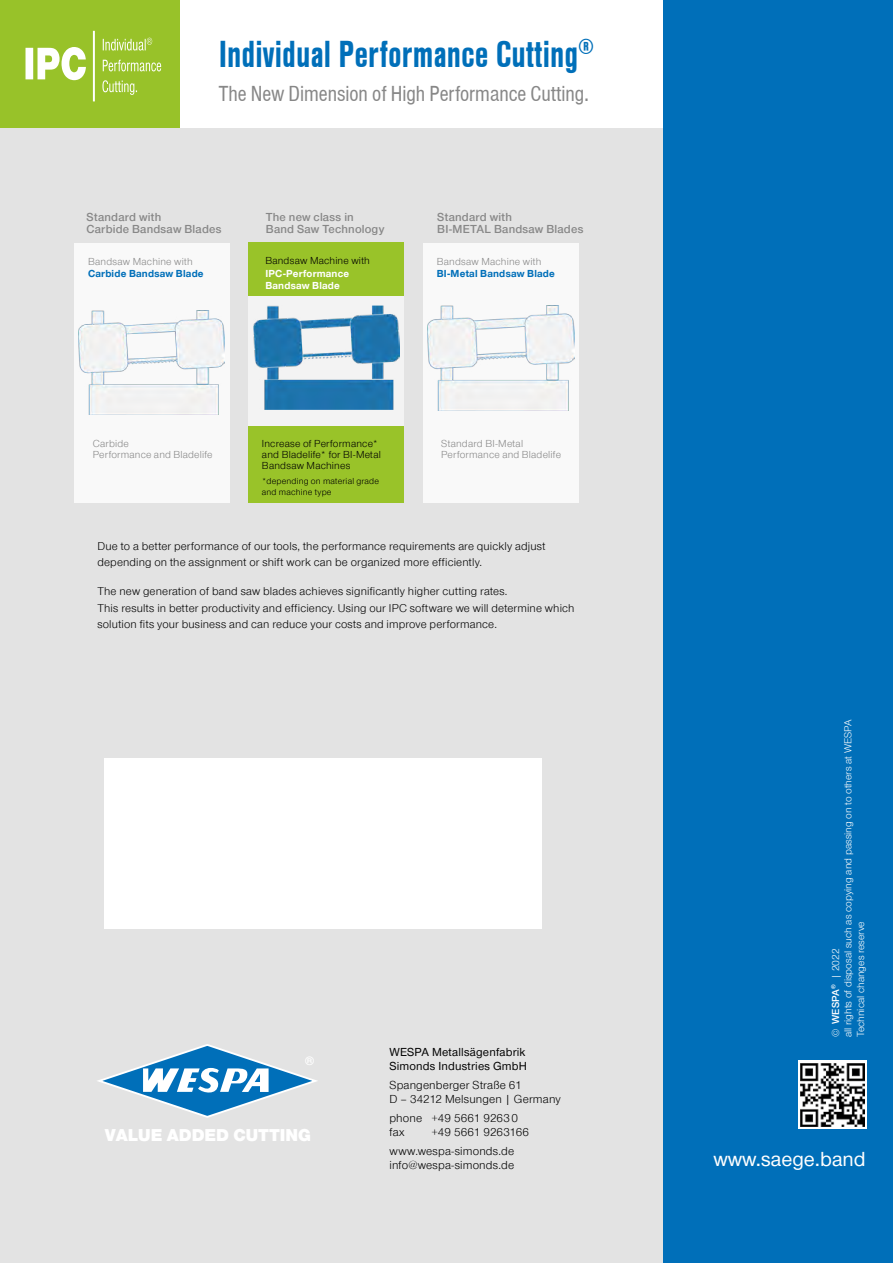
<style>
.page{position:relative;width:893px;height:1263px;background:#fff}
.page>*{position:absolute;margin:0;border:0;box-sizing:border-box;transform-origin:0 0}
.t1{font:700 condensed 39px "Nimbus Sans T";color:#006fb9}
.t2{font:condensed 22.5px "Nimbus Sans T";color:#878787}
.t3{font:500 21px "Nimbus Sans Novus T";color:#fff}
.t4{font:900 17.7px "Nimbus Sans Novus T";color:#fff}
.t5{font:500 15px "Nimbus Sans Novus T";color:#fff}
.t6{font:12px/14.4px "Nimbus Sans Novus T";letter-spacing:.01em;color:#000}
.t7{font:600 12px/11.9px "Nimbus Sans Novus T";letter-spacing:.015em;color:#878787}
.t8{font:500 12px/14.4px "Nimbus Sans Novus T";letter-spacing:.015em;color:#000}
.t9{font:11.7px/16.5px "Nimbus Sans Novus T";letter-spacing:.015em;color:#000}
.t10{font:10.5px/12.6px "Nimbus Sans Novus T";color:#fff}
.t11{font:10.5px/10.9px "Nimbus Sans Novus T";letter-spacing:.02em;color:#878787}
.t12{font:10.5px/10.9px "Nimbus Sans Novus T";letter-spacing:.02em;color:#000}
.t13{font:700 10.5px "Nimbus Sans Novus T";letter-spacing:.02em;color:#006fb9}
.t14{font:700 10.5px/12.6px "Nimbus Sans Novus T";letter-spacing:.02em;color:#fff}
.t15{font:9px/10.5px "Nimbus Sans Novus T";letter-spacing:.02em;color:#000}
.s1{font-weight:600}
</style>
<div class="page">
<div style="left:0;top:0;width:687px;height:1263px;background:#e3e3e3"></div>
<div style="left:0;top:0;width:181px;height:128px;background:#98c229"></div>
<div style="left:181px;top:0;width:489px;height:128px;background:#fff"></div>
<hr style="left:93px;top:31px;width:2px;height:70px;background:#fff">
<svg style="left:102px;top:80px;width:35px;height:15px"></svg>
<svg style="left:103px;top:60px;width:58px;height:11px"></svg>
<svg style="left:103px;top:38px;width:49px;height:13px"></svg>
<svg style="left:26px;top:47px;width:60px;height:33px"></svg>
<div style="left:104px;top:758px;width:438px;height:170px;background:#fff"></div>
<div style="left:663px;top:0;width:230px;height:1263px;background:#006fb9"></div>
<svg style="left:798px;top:1061px;width:68px;height:68px"></svg>
<img style="left:800px;top:1063px;width:64px;height:64px">
<svg style="left:97px;top:1044px;width:220px;height:74px"></svg>
<div style="left:75px;top:243px;width:155px;height:260px;background:#fff"></div>
<img style="left:79px;top:310px;width:146px;height:104px">
<div style="left:248px;top:243px;width:156px;height:260px;background:#f3f3f3"></div>
<div style="left:248px;top:243px;width:156px;height:53px;background:#99c329"></div>
<div style="left:248px;top:426px;width:156px;height:76px;background:#99c329"></div>
<img style="left:254px;top:305px;width:146px;height:105px">
<div style="left:423px;top:243px;width:155px;height:260px;background:#fff"></div>
<img style="left:428px;top:306px;width:146px;height:104px">
<h1 class="t1" style="left:219px;top:31px;width:377px">Individual Performance Cutting<sup>®</sup></h1>
<h2 class="t2" style="left:219px;top:80px;width:371px">The New Dimension of High Performance Cutting.</h2>
<p class="t7" style="left:87px;top:211px;width:136px">Standard with<br>Carbide Bandsaw Blades</p>
<p class="t11" style="left:88px;top:255px;width:106px">Bandsaw Machine with</p>
<p class="t13" style="left:88px;top:267px;width:117px">Carbide Bandsaw Blade</p>
<p class="t7" style="left:266px;top:210px;width:120px">The new class in<br>Band Saw Technology</p>
<p class="t12" style="left:265px;top:255px;width:106px">Bandsaw Machine with</p>
<p class="t14" style="left:265px;top:267px;width:85px">IPC-Performance<br>Bandsaw Blade</p>
<p class="t7" style="left:437px;top:211px;width:148px">Standard with<br>BI-METAL Bandsaw Blades</p>
<p class="t11" style="left:437px;top:255px;width:106px">Bandsaw Machine with</p>
<p class="t13" style="left:437px;top:267px;width:120px">BI-Metal Bandsaw Blade</p>
<p class="t11" style="left:93px;top:438px;width:121px">Carbide<br>Performance and Bladelife</p>
<p class="t12" style="left:262px;top:438px;width:120px">Increase of Performance* and Bladelife* for BI-Metal<br>Bandsaw Machines</p>
<p class="t15" style="left:262px;top:476px;width:119px">*depending on material grade and machine type</p>
<p class="t11" style="left:441px;top:438px;width:121px">Standard BI-Metal<br>Performance and Bladelife</p>
<p class="t9" style="left:97px;top:537px;width:450px">Due to a better performance of our tools, the performance requirements are quickly adjust depending on the assignment or shift work can be organized more efficiently.</p>
<p class="t9" style="left:97px;top:583px;width:479px">The new generation of band saw blades achieves significantly higher cutting rates.<br>This results in better productivity and efficiency. Using our IPC software we will determine which solution fits your business and can reduce your costs and improve performance.</p>
<h3 class="t4" style="left:105px;top:1124px;width:208px">VALUE ADDED CUTTING</h3>
<p class="t8" style="left:389px;top:1044px;width:139px">WESPA Metallsägenfabrik<br>Simonds Industries GmbH</p>
<p class="t6" style="left:389px;top:1077px;width:173px">Spangenberger Straße 61<br>D – 34212 Melsungen | Germany</p>
<p class="t6" style="left:389px;top:1110px;width:130px">phone +49 5661 92630 fax</p>
<p class="t6" style="left:389px;top:1123px;width:141px;line-height:18.6px;text-indent:42px">+49 5661 9263166 www.wespa-simonds.de</p>
<p class="t6" style="left:389px;top:1158px;width:126px">info@wespa-simonds.de</p>
<p class="t10" style="left:829px;top:1037px;width:319px;rotate:-90deg">© <span class="s1">WESPA</span><sup>®</sup> | 2022<br>all rights of disposal such as copying and passing on to others at WESPA<br>Technical changes reserve</p>
<p class="t10" style="left:835px;top:1043px;width:90px;rotate:-90deg">© <span class="s1">WESPA</span><sup>®</sup> | 2022</p>
<h3 class="t3" style="left:713px;top:1147px;width:154px">www.saege.band</h3>
<p class="t5" style="left:718px;top:1156px;width:154px">www.wespa-simonds.de</p>
</div>
